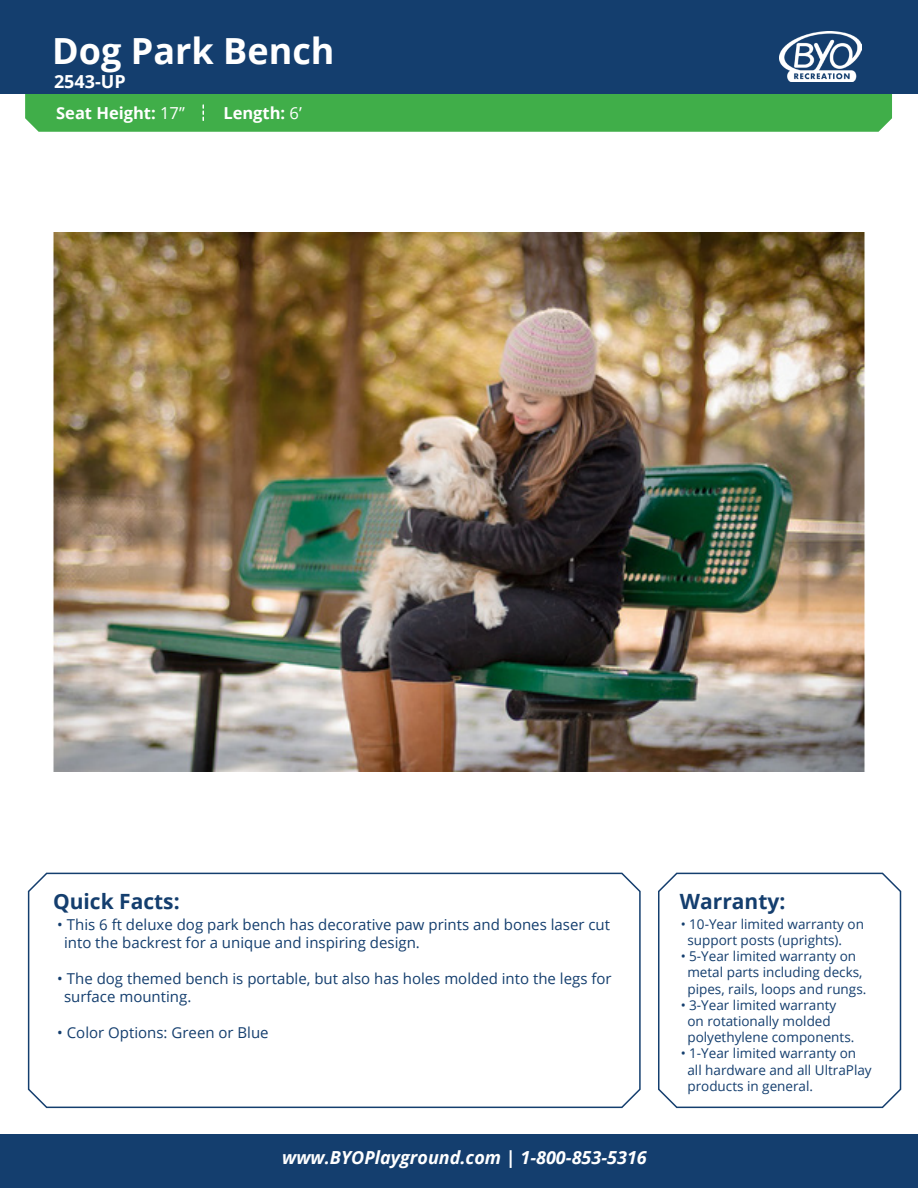
<style>
.page{position:relative;width:918px;height:1188px;background:#fff}
.page>*{position:absolute;margin:0;border:0;box-sizing:border-box;transform-origin:0 0}
.t1{font:700 36px "Open Sans";color:#fff}
.t2{font:700 21px "Open Sans";color:#143e6e}
.t3{font:italic 700 18px "Open Sans";color:#fff}
.t4{font:700 18px "Open Sans";color:#fff}
.t5{font:700 16.5px "Open Sans";color:#fff}
.t6{font:15px/18px "Open Sans";color:#143e6e}
.t7{font:13.5px/16.2px "Open Sans";color:#143e6e}
.s1{font-weight:400}
</style>
<div class="page">
<div style="left:25px;top:94px;width:867px;height:38px;background:#40ae49"></div>
<svg style="left:202px;top:105px;width:2px;height:15px"></svg>
<div style="left:0;top:1134px;width:918px;height:54px;background:#143e6e"></div>
<div style="left:0;top:0;width:918px;height:94px;background:#143e6e"></div>
<svg style="left:658px;top:872px;width:244px;height:237px"></svg>
<svg style="left:27px;top:872px;width:614px;height:237px"></svg>
<img style="left:780px;top:31px;width:82px;height:51px">
<img style="left:52px;top:233px;width:814px;height:539px">
<p class="t1" style="left:52px;top:26px;width:284px">Dog Park Bench</p>
<p class="t4" style="left:54px;top:69px;width:73px">2543-UP</p>
<p class="t5" style="left:56px;top:101px;width:130px">Seat Height: <span class="s1">17”</span></p>
<p class="t5" style="left:223px;top:101px;width:80px">Length: <span class="s1">6’</span></p>
<p class="t2" style="left:53px;top:887px;width:128px">Quick Facts:</p>
<p class="t2" style="left:680px;top:887px;width:107px">Warranty:</p>
<p class="t6" style="left:64px;top:915px;width:548px;text-indent:-7px">• This 6 ft deluxe dog park bench has decorative paw prints and bones laser cut into the backrest for a unique and inspiring design.</p>
<p class="t6" style="left:64px;top:969px;width:549px;text-indent:-7px">• The dog themed bench is portable, but also has holes molded into the legs for surface mounting.</p>
<p class="t6" style="left:57px;top:1023px;width:213px">• Color Options: Green or Blue</p>
<p class="t3" style="left:282px;top:1145px;width:366px">www.BYOPlayground.com | 1-800-853-5316</p>
<p class="t7" style="left:687px;top:915px;width:178px;text-indent:-7px">• 10-Year limited warranty on support posts (uprights).</p>
<p class="t7" style="left:687px;top:948px;width:180px;text-indent:-7px">• 5-Year limited warranty on metal parts including decks, pipes, rails, loops and rungs.</p>
<p class="t7" style="left:687px;top:996px;width:168px;text-indent:-7px">• 3-Year limited warranty on rotationally molded polyethylene components.</p>
<p class="t7" style="left:687px;top:1045px;width:186px;text-indent:-7px">• 1-Year limited warranty on all hardware and all UltraPlay products in general.</p>
</div>
